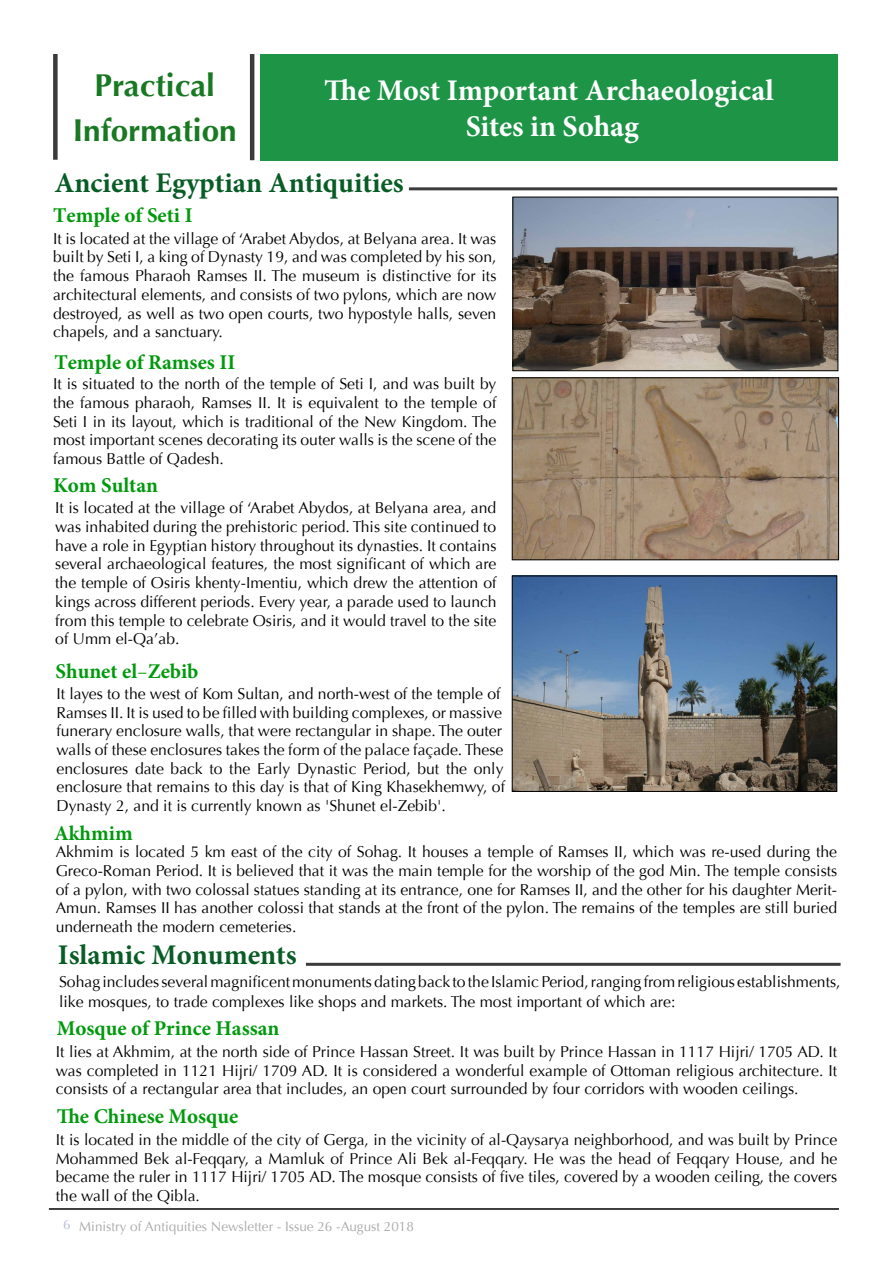
<style>
.page{position:relative;width:893px;height:1263px;background:#fff}
.page>*{position:absolute;margin:0;border:0;box-sizing:border-box;transform-origin:0 0}
.t1{font:700 31.5px/45px "Optima";color:#197923;text-align:center}
.t2{font:700 30px/36px "Minion Pro";color:#fff;text-align:center}
.t3{font:700 28.5px "Minion Pro";color:#085c25}
.t4{font:700 21px "Minion Pro";color:#009a0c}
.t5{font:15.75px/18.8px "Optima";color:#000;text-align:justify}
.t6{font:13.5px "Optima";color:#aaa8a8}
.s1{font-family:"Lotus"}
.s2{color:#b8bdd6}
</style>
<div class="page">
<hr style="left:49px;top:1208px;width:790px;height:2px;background:#000">
<div style="left:260px;top:54px;width:578px;height:106px;background:#1d9446"></div>
<div style="left:53px;top:54px;width:5px;height:106px;background:#3c3b3b"></div>
<hr style="left:250px;top:54px;width:4px;height:106px;background:#3c3b3b">
<img style="left:514px;top:199px;width:322px;height:170px">
<div style="left:512px;top:197px;width:326px;height:174px;border:1px solid #000"></div>
<img style="left:514px;top:379px;width:323px;height:179px">
<div style="left:512px;top:377px;width:327px;height:183px;border:1px solid #000"></div>
<img style="left:514px;top:578px;width:321px;height:212px">
<div style="left:512px;top:576px;width:325px;height:216px;border:1px solid #000"></div>
<hr style="left:306px;top:963px;width:535px;height:3px;background:#3c3b3b">
<hr style="left:409px;top:187px;width:428px;height:3px;background:#3c3b3b">
<h1 class="t1" style="left:73px;top:64px;width:165px">Practical<br>Information</h1>
<h2 class="t2" style="left:324px;top:72px;width:451px">The Most Important Archaeological<br>Sites in Sohag</h2>
<h3 class="t3" style="left:54px;top:163px;width:351px">Ancient Egyptian Antiquities</h3>
<h3 class="t4" style="left:53px;top:201px;width:141px">Temple of Seti I</h3>
<p class="t5" style="left:53px;top:229px;width:445px">It is located at the village of ‘Arabet Abydos, at Belyana area. It was built by Seti I, a king of Dynasty 19, and was completed by his son, the famous Pharaoh Ramses II. The museum is distinctive for its architectural elements, and consists of two pylons, which are now destroyed, as well as two open courts, two hypostyle halls, seven chapels, and a sanctuary.</p>
<p class="t5" style="left:53px;top:375px;width:445px">It is situated to the north of the temple of Seti I, and was built by the famous pharaoh, Ramses II. It is equivalent to the temple of Seti I in its layout, which is traditional of the New Kingdom. The most important scenes decorating its outer walls is the scene of the famous Battle of Qadesh.</p>
<p class="t5" style="left:55px;top:499px;width:443px">It is located at the village of ‘Arabet Abydos, at Belyana area, and was inhabited during the prehistoric period. This site continued to have a role in Egyptian history throughout its dynasties. It contains several archaeological features, the most significant of which are the temple of Osiris khenty-Imentiu, which drew the attention of kings across different periods. Every year, a parade used to launch from this temple to celebrate Osiris, and it would travel to the site of Umm el-Qa’ab.</p>
<p class="t5" style="left:56px;top:684px;width:450px;text-align:left">It layes to the west of Kom Sultan, and north-west of the temple of Ramses II. It is used to be filled with building complexes, or massive funerary enclosure walls, that were rectangular in shape. The outer walls of these enclosures takes the form of the palace façade. These enclosures date back to the Early Dynastic Period, but the only enclosure that remains to this day is that of King Khasekhemwy, of Dynasty 2, and it is currently known as 'Shunet el-Zebib'.</p>
<p class="t5" style="left:56px;top:842px;width:783px">Akhmim is located 5 km east of the city of Sohag. It houses a temple of Ramses II, which was re-used during the Greco-Roman Period. It is believed that it was the main temple for the worship of the god Min. The temple consists of a pylon, with two colossal statues standing at its entrance, one for Ramses II, and the other for his daughter Merit-Amun. Ramses II has another colossi that stands at the front of the pylon. The remains of the temples are still buried underneath the modern cemeteries.</p>
<h3 class="t4" style="left:54px;top:348px;width:182px">Temple of Ramses II</h3>
<h3 class="t4" style="left:53px;top:471px;width:106px">Kom Sultan</h3>
<h3 class="t4" style="left:56px;top:656px;width:144px">Shunet el<span class="s1">-</span>Zebib</h3>
<h3 class="t4" style="left:54px;top:818px;width:80px">Akhmim</h3>
<h3 class="t3" style="left:58px;top:935px;width:240px">Islamic Monuments</h3>
<p class="t5" style="left:59px;top:972px;width:783px;line-height:19.5px">Sohag includes several magnificent monuments dating back to the Islamic Period, ranging from religious establishments, like mosques, to trade complexes like shops and markets. The most important of which are:</p>
<p class="t5" style="left:56px;top:1042px;width:783px">It lies at Akhmim, at the north side of Prince Hassan Street. It was built by Prince Hassan in 1117 Hijri/ 1705 AD. It was completed in 1121 Hijri/ 1709 AD. It is considered a wonderful example of Ottoman religious architecture. It consists of a rectangular area that includes, an open court surrounded by four corridors with wooden ceilings.</p>
<p class="t5" style="left:56px;top:1130px;width:783px">It is located in the middle of the city of Gerga, in the vicinity of al-Qaysarya neighborhood, and was built by Prince Mohammed Bek al-Feqqary, a Mamluk of Prince Ali Bek al-Feqqary. He was the head of Feqqary House, and he became the ruler in 1117 Hijri/ 1705 AD. The mosque consists of five tiles, covered by a wooden ceiling, the covers the wall of the Qibla.</p>
<h3 class="t4" style="left:57px;top:1013px;width:224px">Mosque of Prince Hassan</h3>
<h3 class="t4" style="left:57px;top:1101px;width:183px">The Chinese Mosque</h3>
<p class="t6" style="left:63px;top:1219px;width:352px"><span class="s2">6</span> Ministry of Antiquities Newsletter - Issue 26 -August 2018</p>
</div>
